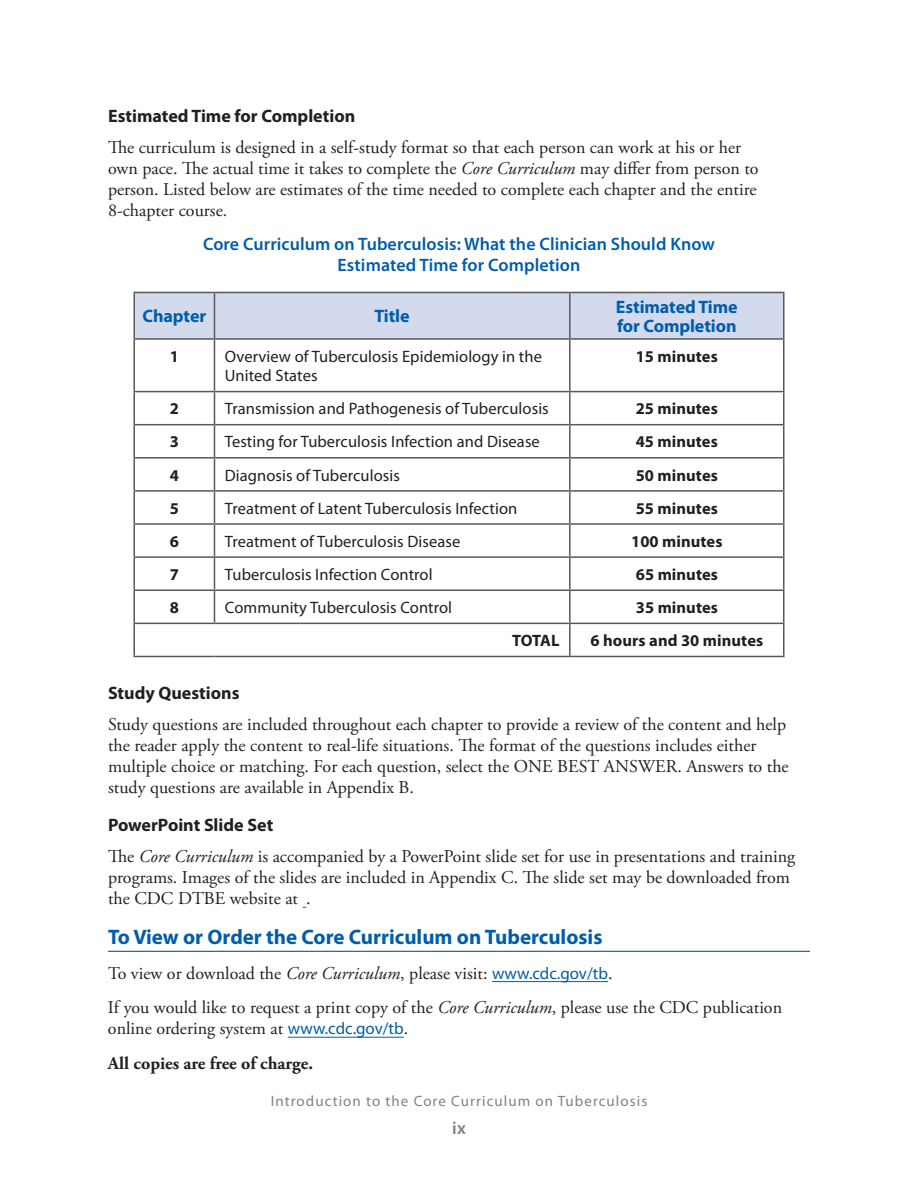
<style>
.page{position:relative;width:918px;height:1188px;background:#fff}
.page>*{position:absolute;margin:0;border:0;box-sizing:border-box;transform-origin:0 0}
.H2__Second_Level_Hea{font:700 21px "Myriad Pro";color:#015dab}
.B1__Body_Text{font:18px/21px "Adobe Garamond Pro";color:#231f20}
.Figure-Title{font:600 18px/21px "Myriad Pro";letter-spacing:.005em;color:#015dab;text-align:center}
.H3__Third_Level_Head{font:700 18px "Myriad Pro";color:#231f20}
.Table-Header{font:700 18px/19.5px "Myriad Pro";letter-spacing:-.005em;color:#015dab}
.B1__Body_Text-2{font:700 18px "Adobe Garamond Pro";color:#231f20}
.t1{font:600 18px "Myriad Pro";color:#808285}
.TableText-L{font:16.5px/19.5px "Myriad Pro";letter-spacing:.005em;color:#231f20}
.TableText-L-2{font:700 16.5px "Myriad Pro";letter-spacing:.005em;color:#231f20}
.t2{font:15px "Myriad Pro";letter-spacing:.07em;color:#808285}
.s1{font-style:italic}
.s2{font-family:"Myriad Pro";font-size:16.8px;color:#015dab}
</style>
<div class="page">
<hr style="left:108px;top:951px;width:702px;height:1px;background:#015dab">
<hr style="left:492px;top:981px;width:116px;height:1px;background:#015dab">
<hr style="left:288px;top:1037px;width:116px;height:1px;background:#015dab">
<div style="left:135px;top:293px;width:648px;height:45px;background:#d3daee"></div>
<hr style="left:133px;top:292px;width:81px;height:1px;background:#57585a">
<hr style="left:133px;top:293px;width:2px;height:45px;background:#57585a">
<hr style="left:214px;top:292px;width:356px;height:1px;background:#57585a">
<hr style="left:214px;top:293px;width:1px;height:45px;background:#57585a">
<hr style="left:570px;top:292px;width:215px;height:1px;background:#57585a">
<hr style="left:569px;top:293px;width:2px;height:45px;background:#57585a">
<hr style="left:783px;top:293px;width:2px;height:45px;background:#57585a">
<hr style="left:133px;top:338px;width:81px;height:2px;background:#57585a">
<hr style="left:133px;top:340px;width:2px;height:51px;background:#57585a">
<hr style="left:214px;top:338px;width:356px;height:2px;background:#57585a">
<hr style="left:214px;top:340px;width:1px;height:51px;background:#57585a">
<hr style="left:570px;top:338px;width:215px;height:2px;background:#57585a">
<hr style="left:569px;top:340px;width:2px;height:51px;background:#57585a">
<hr style="left:783px;top:340px;width:2px;height:51px;background:#57585a">
<hr style="left:133px;top:391px;width:81px;height:1px;background:#57585a">
<hr style="left:133px;top:392px;width:2px;height:32px;background:#57585a">
<hr style="left:214px;top:391px;width:356px;height:1px;background:#57585a">
<hr style="left:214px;top:392px;width:1px;height:32px;background:#57585a">
<hr style="left:570px;top:391px;width:215px;height:1px;background:#57585a">
<hr style="left:569px;top:392px;width:2px;height:32px;background:#57585a">
<hr style="left:783px;top:392px;width:2px;height:32px;background:#57585a">
<hr style="left:133px;top:424px;width:81px;height:1px;background:#57585a">
<hr style="left:133px;top:425px;width:2px;height:32px;background:#57585a">
<hr style="left:214px;top:424px;width:356px;height:1px;background:#57585a">
<hr style="left:214px;top:425px;width:1px;height:32px;background:#57585a">
<hr style="left:570px;top:424px;width:215px;height:1px;background:#57585a">
<hr style="left:569px;top:425px;width:2px;height:32px;background:#57585a">
<hr style="left:783px;top:425px;width:2px;height:32px;background:#57585a">
<hr style="left:133px;top:457px;width:81px;height:2px;background:#57585a">
<hr style="left:133px;top:459px;width:2px;height:31px;background:#57585a">
<hr style="left:214px;top:457px;width:356px;height:2px;background:#57585a">
<hr style="left:214px;top:459px;width:1px;height:31px;background:#57585a">
<hr style="left:570px;top:457px;width:215px;height:2px;background:#57585a">
<hr style="left:569px;top:459px;width:2px;height:31px;background:#57585a">
<hr style="left:783px;top:459px;width:2px;height:31px;background:#57585a">
<hr style="left:133px;top:490px;width:81px;height:2px;background:#57585a">
<hr style="left:133px;top:492px;width:2px;height:31px;background:#57585a">
<hr style="left:214px;top:490px;width:356px;height:2px;background:#57585a">
<hr style="left:214px;top:492px;width:1px;height:31px;background:#57585a">
<hr style="left:570px;top:490px;width:215px;height:2px;background:#57585a">
<hr style="left:569px;top:492px;width:2px;height:31px;background:#57585a">
<hr style="left:783px;top:492px;width:2px;height:31px;background:#57585a">
<hr style="left:133px;top:523px;width:81px;height:2px;background:#57585a">
<hr style="left:133px;top:525px;width:2px;height:31px;background:#57585a">
<hr style="left:214px;top:523px;width:356px;height:2px;background:#57585a">
<hr style="left:214px;top:525px;width:1px;height:31px;background:#57585a">
<hr style="left:570px;top:523px;width:215px;height:2px;background:#57585a">
<hr style="left:569px;top:525px;width:2px;height:31px;background:#57585a">
<hr style="left:783px;top:525px;width:2px;height:31px;background:#57585a">
<hr style="left:133px;top:556px;width:81px;height:2px;background:#57585a">
<hr style="left:133px;top:558px;width:2px;height:32px;background:#57585a">
<hr style="left:214px;top:556px;width:356px;height:2px;background:#57585a">
<hr style="left:214px;top:558px;width:1px;height:32px;background:#57585a">
<hr style="left:570px;top:556px;width:215px;height:2px;background:#57585a">
<hr style="left:569px;top:558px;width:2px;height:32px;background:#57585a">
<hr style="left:783px;top:558px;width:2px;height:32px;background:#57585a">
<hr style="left:133px;top:590px;width:81px;height:1px;background:#57585a">
<hr style="left:133px;top:591px;width:2px;height:32px;background:#57585a">
<hr style="left:214px;top:590px;width:356px;height:1px;background:#57585a">
<hr style="left:214px;top:591px;width:1px;height:32px;background:#57585a">
<hr style="left:570px;top:590px;width:215px;height:1px;background:#57585a">
<hr style="left:569px;top:591px;width:2px;height:32px;background:#57585a">
<hr style="left:783px;top:591px;width:2px;height:32px;background:#57585a">
<hr style="left:133px;top:623px;width:81px;height:1px;background:#57585a">
<hr style="left:133px;top:624px;width:2px;height:32px;background:#57585a">
<hr style="left:214px;top:623px;width:356px;height:1px;background:#57585a">
<hr style="left:570px;top:623px;width:215px;height:1px;background:#57585a">
<hr style="left:569px;top:624px;width:2px;height:32px;background:#57585a">
<hr style="left:783px;top:624px;width:2px;height:32px;background:#57585a">
<hr style="left:133px;top:656px;width:81px;height:1px;background:#57585a">
<hr style="left:214px;top:656px;width:356px;height:1px;background:#57585a">
<hr style="left:570px;top:656px;width:215px;height:1px;background:#57585a">
<p class="H3__Third_Level_Head" style="left:108px;top:104px;width:249px">Estimated Time for Completion</p>
<p class="B1__Body_Text" style="left:108px;top:137px;width:652px">The curriculum is designed in a self-study format so that each person can work at his or her own pace. The actual time it takes to complete the <span class="s1">Core Curriculum</span> may differ from person to person. Listed below are estimates of the time needed to complete each chapter and the entire 8-chapter course.</p>
<p class="Figure-Title" style="left:203px;top:233px;width:513px">Core Curriculum on Tuberculosis: What the Clinician Should Know<br>Estimated Time for Completion</p>
<p class="Table-Header" style="left:142px;top:306px;width:65px">Chapter</p>
<p class="Table-Header" style="left:375px;top:306px;width:37px">Title</p>
<p class="Table-Header" style="left:616px;top:296px;width:123px">Estimated Time for Completion</p>
<p class="TableText-L-2" style="left:170px;top:345px;width:11px">1</p>
<p class="TableText-L" style="left:225px;top:346px;width:319px">Overview of Tuberculosis Epidemiology in the<br>United States</p>
<p class="TableText-L-2" style="left:636px;top:345px;width:84px">15 minutes</p>
<p class="TableText-L-2" style="left:170px;top:398px;width:11px">2</p>
<p class="TableText-L" style="left:225px;top:399px;width:325px">Transmission and Pathogenesis of Tuberculosis</p>
<p class="TableText-L-2" style="left:636px;top:398px;width:84px">25 minutes</p>
<p class="TableText-L-2" style="left:170px;top:431px;width:11px">3</p>
<p class="TableText-L" style="left:225px;top:432px;width:317px">Testing for Tuberculosis Infection and Disease</p>
<p class="TableText-L-2" style="left:636px;top:431px;width:84px">45 minutes</p>
<p class="TableText-L-2" style="left:170px;top:464px;width:11px">4</p>
<p class="TableText-L" style="left:225px;top:465px;width:177px">Diagnosis of Tuberculosis</p>
<p class="TableText-L-2" style="left:636px;top:464px;width:84px">50 minutes</p>
<p class="TableText-L-2" style="left:170px;top:497px;width:11px">5</p>
<p class="TableText-L" style="left:225px;top:498px;width:294px">Treatment of Latent Tuberculosis Infection</p>
<p class="TableText-L-2" style="left:636px;top:497px;width:84px">55 minutes</p>
<p class="TableText-L-2" style="left:170px;top:530px;width:11px">6</p>
<p class="TableText-L" style="left:225px;top:531px;width:237px">Treatment of Tuberculosis Disease</p>
<p class="TableText-L-2" style="left:631px;top:530px;width:93px">100 minutes</p>
<p class="TableText-L-2" style="left:170px;top:564px;width:11px">7</p>
<p class="TableText-L" style="left:225px;top:564px;width:209px">Tuberculosis Infection Control</p>
<p class="TableText-L-2" style="left:636px;top:564px;width:84px">65 minutes</p>
<p class="TableText-L-2" style="left:170px;top:597px;width:11px">8</p>
<p class="TableText-L" style="left:225px;top:597px;width:229px">Community Tuberculosis Control</p>
<p class="TableText-L-2" style="left:636px;top:597px;width:84px">35 minutes</p>
<p class="TableText-L-2" style="left:512px;top:630px;width:49px">TOTAL</p>
<p class="TableText-L-2" style="left:590px;top:630px;width:174px">6 hours and 30 minutes</p>
<p class="H3__Third_Level_Head" style="left:108px;top:681px;width:133px">Study Questions</p>
<p class="B1__Body_Text" style="left:108px;top:714px;width:682px">Study questions are included throughout each chapter to provide a review of the content and help the reader apply the content to real-life situations. The format of the questions includes either multiple choice or matching. For each question, select the ONE BEST ANSWER. Answers to the study questions are available in Appendix B.</p>
<p class="H3__Third_Level_Head" style="left:108px;top:813px;width:167px">PowerPoint Slide Set</p>
<p class="B1__Body_Text" style="left:108px;top:847px;width:689px">The <span class="s1">Core Curriculum</span> is accompanied by a PowerPoint slide set for use in presentations and training programs. Images of the slides are included in Appendix C. The slide set may be downloaded from the CDC DTBE website at .</p>
<p class="H2__Second_Level_Hea" style="left:108px;top:923px;width:496px">To View or Order the Core Curriculum on Tuberculosis</p>
<p class="B1__Body_Text" style="left:108px;top:963px;width:506px">To view or download the <span class="s1">Core Curriculum</span>, please visit: <span class="s2">www.cdc.gov/tb</span>.</p>
<p class="B1__Body_Text" style="left:108px;top:998px;width:676px">If you would like to request a print copy of the <span class="s1">Core Curriculum</span>, please use the CDC publication online ordering system at <span class="s2">www.cdc.gov/tb</span>.</p>
<p class="B1__Body_Text-2" style="left:108px;top:1053px;width:207px">All copies are free of charge.</p>
<p class="t2" style="left:271px;top:1092px;width:378px">Introduction to the Core Curriculum on Tuberculosis</p>
<p class="t1" style="left:452px;top:1116px;width:15px">ix</p>
</div>
